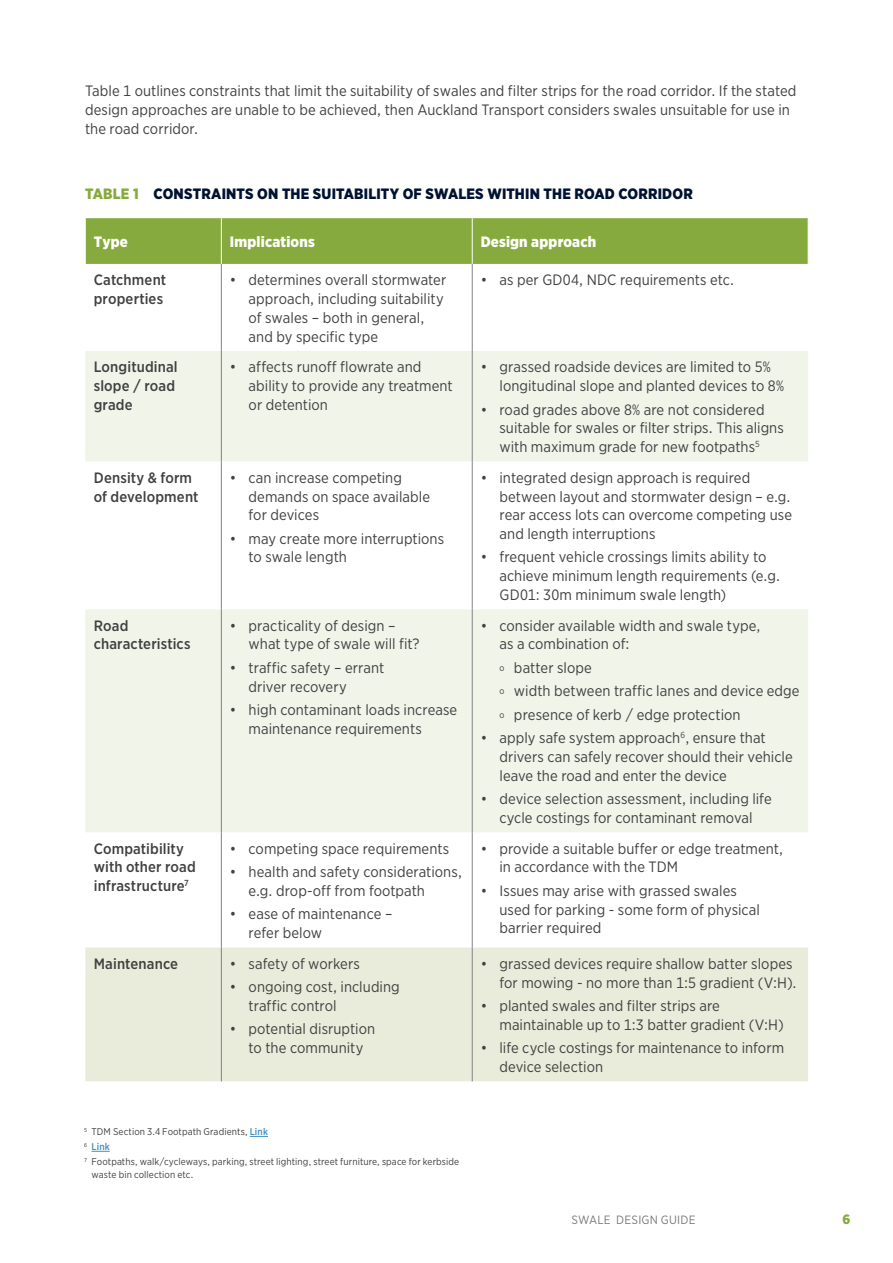
<style>
.page{position:relative;width:893px;height:1263px;background:#fff}
.page>*{position:absolute;margin:0;border:0;box-sizing:border-box;transform-origin:0 0}
.t1{font:15px/18.8px "Gotham Narrow";letter-spacing:.005em;color:#414042}
.t2{font:500 15px/18.8px "Gotham Narrow";letter-spacing:.01em;color:#414042}
.t3{font:900 15px "Gotham Narrow";letter-spacing:.01em;color:#001231}
.t4{font:900 15px "Gotham Narrow";letter-spacing:.01em;color:#fff}
.t5{font:900 13.5px "Gotham Narrow";color:#87aa3e}
.t6{font:12px "Gotham Narrow";letter-spacing:.02em;color:#414042}
.t7{font:9.75px/14.9px "Gotham Narrow";letter-spacing:.01em;color:#414042}
.s1{color:#87aa3e}
.s2{font-size:9px}
.s3{font-weight:500;color:#4290bf}
</style>
<div class="page">
<div style="left:86px;top:218px;width:722px;height:46px;background:#87aa3e"></div>
<svg style="left:85px;top:351px;width:723px;height:481px;fill:#f1f4e9"></svg>
<div style="left:85px;top:947px;width:723px;height:134px;background:#e9ecda"></div>
<hr style="left:221px;top:218px;width:1px;height:46px;background:#fff">
<hr style="left:472px;top:218px;width:1px;height:46px;background:#fff">
<hr style="left:221px;top:264px;width:1px;height:87px;background:#808285">
<hr style="left:472px;top:264px;width:1px;height:87px;background:#808285">
<hr style="left:221px;top:351px;width:1px;height:110px;background:#808285">
<hr style="left:472px;top:351px;width:1px;height:110px;background:#808285">
<hr style="left:221px;top:461px;width:1px;height:148px;background:#808285">
<hr style="left:472px;top:461px;width:1px;height:148px;background:#808285">
<hr style="left:221px;top:609px;width:1px;height:223px;background:#808285">
<hr style="left:472px;top:609px;width:1px;height:223px;background:#808285">
<hr style="left:221px;top:832px;width:1px;height:115px;background:#808285">
<hr style="left:472px;top:832px;width:1px;height:115px;background:#808285">
<hr style="left:221px;top:947px;width:1px;height:134px;background:#808285">
<hr style="left:472px;top:947px;width:1px;height:134px;background:#808285">
<svg style="left:250px;top:1136px;width:18px;height:1px"></svg>
<svg style="left:92px;top:1151px;width:18px;height:1px"></svg>
<p class="t1" style="left:85px;top:81px;width:713px">Table 1 outlines constraints that limit the suitability of swales and filter strips for the road corridor. If the stated design approaches are unable to be achieved, then Auckland Transport considers swales unsuitable for use in the road corridor.</p>
<p class="t3" style="left:85px;top:184px;width:609px"><span class="s1">TABLE 1</span> CONSTRAINTS ON THE SUITABILITY OF SWALES WITHIN THE ROAD CORRIDOR</p>
<p class="t4" style="left:94px;top:232px;width:36px">Type</p>
<p class="t4" style="left:230px;top:232px;width:86px">Implications</p>
<p class="t4" style="left:481px;top:232px;width:117px">Design approach</p>
<p class="t2" style="left:94px;top:270px;width:74px">Catchment properties</p>
<p class="t1" style="left:249px;top:270px;width:199px;text-indent:-19px">• determines overall stormwater approach, including suitability of swales – both in general, and by specific type</p>
<p class="t1" style="left:481px;top:270px;width:255px">• as per GD04, NDC requirements etc.</p>
<p class="t2" style="left:94px;top:357px;width:85px">Longitudinal slope / road grade</p>
<p class="t1" style="left:249px;top:357px;width:206px;text-indent:-19px">• affects runoff flowrate and ability to provide any treatment or detention</p>
<p class="t1" style="left:499px;top:357px;width:286px;text-indent:-19px">• grassed roadside devices are limited to 5% longitudinal slope and planted devices to 8%</p>
<p class="t1" style="left:499px;top:400px;width:286px;text-indent:-19px">• road grades above 8% are not considered suitable for swales or filter strips. This aligns with maximum grade for new footpaths<sup>5</sup></p>
<p class="t2" style="left:94px;top:468px;width:106px">Density &amp; form of development</p>
<p class="t1" style="left:249px;top:468px;width:183px;text-indent:-19px">• can increase competing demands on space available for devices</p>
<p class="t1" style="left:249px;top:529px;width:197px;text-indent:-19px">• may create more interruptions to swale length</p>
<p class="t2" style="left:94px;top:616px;width:98px">Road characteristics</p>
<p class="t1" style="left:249px;top:616px;width:173px;text-indent:-19px">• practicality of design – what type of swale will fit?</p>
<p class="t1" style="left:249px;top:658px;width:137px;text-indent:-19px">• traffic safety – errant driver recovery</p>
<p class="t1" style="left:249px;top:700px;width:210px;text-indent:-19px">• high contaminant loads increase maintenance requirements</p>
<p class="t2" style="left:94px;top:839px;width:104px">Compatibility with other road infrastructure<sup>7</sup></p>
<p class="t1" style="left:230px;top:839px;width:221px">• competing space requirements</p>
<p class="t1" style="left:249px;top:862px;width:215px;text-indent:-19px">• health and safety considerations, e.g. drop-off from footpath</p>
<p class="t1" style="left:249px;top:904px;width:145px;text-indent:-19px">• ease of maintenance – refer below</p>
<p class="t2" style="left:94px;top:954px;width:86px">Maintenance</p>
<p class="t1" style="left:230px;top:954px;width:132px">• safety of workers</p>
<p class="t1" style="left:249px;top:977px;width:153px;text-indent:-19px">• ongoing cost, including traffic control</p>
<p class="t1" style="left:230px;top:1019px;width:147px;text-align:center">• potential disruption to the community</p>
<p class="t1" style="left:499px;top:468px;width:294px;text-indent:-19px">• integrated design approach is required between layout and stormwater design – e.g. rear access lots can overcome competing use and length interruptions</p>
<p class="t1" style="left:499px;top:547px;width:282px;text-indent:-19px">• frequent vehicle crossings limits ability to achieve minimum length requirements (e.g.<br>GD01: 30m minimum swale length)</p>
<p class="t1" style="left:499px;top:616px;width:263px;text-indent:-19px">• consider available width and swale type, as a combination of:</p>
<p class="t1" style="left:499px;top:656px;width:302px;line-height:23.4px"><span class="s2">ο</span> batter slope<br><span class="s2">ο</span> width between traffic lanes and device edge <span class="s2">ο</span> presence of kerb / edge protection</p>
<p class="t1" style="left:499px;top:728px;width:295px;text-indent:-19px">• apply safe system approach<sup>6</sup>, ensure that drivers can safely recover should their vehicle leave the road and enter the device</p>
<p class="t1" style="left:481px;top:789px;width:292px;text-align:center">• device selection assessment, including life cycle costings for contaminant removal</p>
<p class="t1" style="left:499px;top:839px;width:285px;text-indent:-19px">• provide a suitable buffer or edge treatment, in accordance with the TDM</p>
<p class="t1" style="left:499px;top:881px;width:262px;text-indent:-19px">• Issues may arise with grassed swales used for parking - some form of physical barrier required</p>
<p class="t1" style="left:481px;top:954px;width:317px;text-align:right">• grassed devices require shallow batter slopes for mowing - no more than 1:5 gradient (V:H).</p>
<p class="t1" style="left:499px;top:996px;width:286px;text-indent:-19px">• planted swales and filter strips are maintainable up to 1:3 batter gradient (V:H)</p>
<p class="t1" style="left:499px;top:1038px;width:286px;text-indent:-19px">• life cycle costings for maintenance to inform device selection</p>
<p class="t7" style="left:84px;top:1124px;width:376px"><sup>5</sup> TDM Section 3.4 Footpath Gradients, <span class="s3">Link<br></span><sup>6</sup> <span class="s3">Link<br></span><sup>7</sup> Footpaths, walk/cycleways, parking, street lighting, street furniture, space for kerbside</p>
<p class="t7" style="left:92px;top:1167px;width:103px">waste bin collection etc.</p>
<p class="t6" style="left:571px;top:1212px;width:126px">SWALE DESIGN GUIDE</p>
<p class="t5" style="left:842px;top:1210px;width:9px">6</p>
</div>
